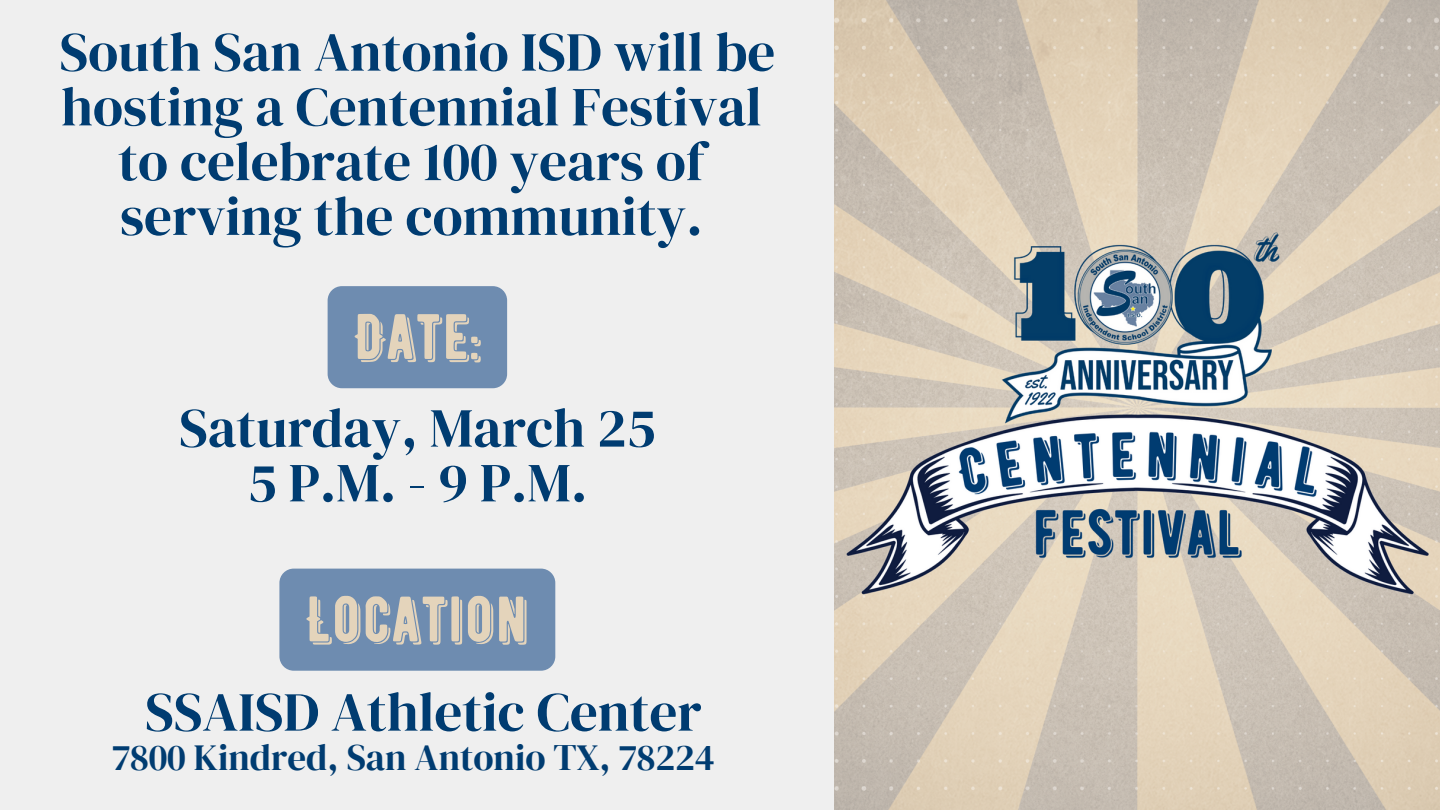
<style>
.page{position:relative;width:1440px;height:810px;background:#efefef}
.page>*{position:absolute;margin:0;border:0;box-sizing:border-box;transform-origin:0 0}
.t1{font:64px "BERNIER Shade";color:#e4d4bb}
.t2{font:55px/54.8px "DM Serif Display";color:#003c71;text-align:center}
.t3{font:37px "DM Serif Display";color:#003c71}
</style>
<div class="page">
<img style="left:835px;top:0;width:605px;height:810px">
<div style="left:328px;top:286px;width:179px;height:102px;background:#6e8cb0;border-radius:14px"></div>
<div style="left:279px;top:569px;width:276px;height:102px;background:#6e8cb0;border-radius:14px"></div>
<p class="t2" style="left:60px;top:24px;width:717px">South San Antonio ISD will be hosting a Centennial Festival to celebrate 100 years of serving the community.</p>
<p class="t1" style="left:353px;top:298px;width:130px">DATE:</p>
<p class="t2" style="left:179px;top:400px;width:478px">Saturday, March 25<br>5 P.M. - 9 P.M.</p>
<p class="t1" style="left:305px;top:581px;width:226px">LOCATION</p>
<p class="t2" style="left:145px;top:684px;width:558px">SSAISD Athletic Center</p>
<p class="t3" style="left:112px;top:731px;width:604px">7800 Kindred, San Antonio TX, 78224</p>
</div>
